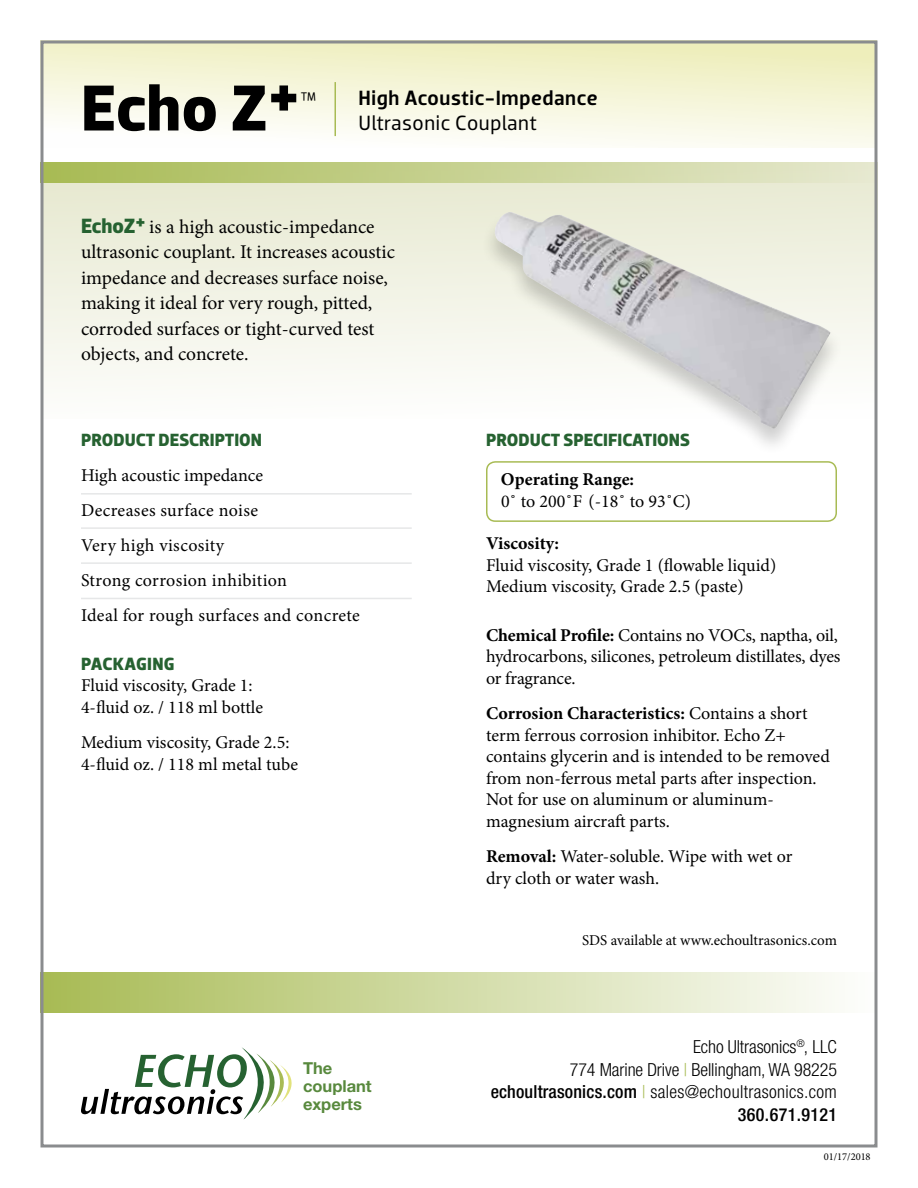
<style>
.page{position:relative;width:918px;height:1188px;background:#fff}
.page>*{position:absolute;margin:0;border:0;box-sizing:border-box;transform-origin:0 0}
.t1{font:700 66px "Dobra";color:#000}
.t2{font:24.45px "Dobra";color:#000}
.t3{font:500 21px "Dobra";letter-spacing:.03em;color:#000}
.t4{font:21px "Dobra";letter-spacing:.03em;color:#000}
.t5{font:19.5px/25.5px "Minion Pro";color:#000}
.t6{font:18px/21.6px "Minion Pro";color:#000}
.t7{font:300 condensed 18px/22.5px "Helvetica Neue";letter-spacing:-.005em;color:#000;text-align:right}
.t8{font:700 18px "Dobra";color:#266231}
.t9{font:700 18px "Minion Pro";color:#000}
.t10{font:700 16.5px/18px "Helvetica Neue";color:#58893d}
.t11{font:15px "Minion Pro";color:#000}
.t12{font:10.5px "Minion Pro";letter-spacing:-.005em;color:#000}
.s1{font-family:"Dobra";font-weight:700;font-size:21px;color:#266231}
.s2{font-weight:700}
.s3{color:#a8bb54}
.s4{font-weight:500}
</style>
<div class="page">
<div style="left:42px;top:162px;width:836px;height:256px;background:linear-gradient(to bottom,#e4e6cb,#fdfdfc)"></div>
<div style="left:40px;top:972px;width:838px;height:40px;background:linear-gradient(to right,#a8bb55,#fcfdfb)"></div>
<div style="left:40px;top:40px;width:838px;height:108px;background:linear-gradient(to bottom,#e6e6b8,#fffffc)"></div>
<div style="left:40px;top:162px;width:838px;height:20px;background:linear-gradient(to right,#a7ba54,#e5e7cf)"></div>
<svg style="left:81px;top:1047px;width:211px;height:73px"></svg>
<hr style="left:81px;top:527px;width:331px;height:2px;background:#e6e7e8">
<hr style="left:81px;top:562px;width:331px;height:2px;background:#e6e7e8">
<hr style="left:81px;top:598px;width:331px;height:1px;background:#e6e7e8">
<hr style="left:81px;top:493px;width:331px;height:2px;background:#e6e7e8">
<div style="left:486px;top:461px;width:351px;height:61px;border:2px solid #a8bb54;border-radius:9px"></div>
<hr style="left:334px;top:82px;width:2px;height:54px;background:#a8bb54">
<div style="left:480px;top:211px;width:364px;height:245px;background:#000;opacity:.2"></div>
<img style="left:495px;top:212px;width:336px;height:219px">
<h1 class="t1" style="left:81px;top:69px;width:220px">Echo Z+</h1>
<h2 class="t2" style="left:300px;top:86px;width:18px">™</h2>
<p class="t3" style="left:358px;top:85px;width:241px">High Acoustic-Impedance</p>
<p class="t4" style="left:358px;top:111px;width:180px">Ultrasonic Couplant</p>
<p class="t5" style="left:81px;top:214px;width:316px"><span class="s1">EchoZ</span><sup>+</sup> is a high acoustic-impedance ultrasonic couplant. It increases acoustic impedance and decreases surface noise, making it ideal for very rough, pitted, corroded surfaces or tight-curved test objects, and concrete.</p>
<p class="t8" style="left:81px;top:429px;width:183px">PRODUCT DESCRIPTION</p>
<p class="t6" style="left:81px;top:457px;width:280px;line-height:35.1px">High acoustic impedance<br>Decreases surface noise<br>Very high viscosity<br>Strong corrosion inhibition<br>Ideal for rough surfaces and concrete</p>
<p class="t8" style="left:81px;top:653px;width:95px">PACKAGING</p>
<p class="t6" style="left:81px;top:675px;width:184px">Fluid viscosity, Grade 1:<br>4-fluid oz. / 118 ml bottle</p>
<p class="t6" style="left:81px;top:731px;width:219px">Medium viscosity, Grade 2.5:<br>4-fluid oz. / 118 ml metal tube</p>
<p class="t10" style="left:303px;top:1059px;width:70px">The couplant experts</p>
<p class="t8" style="left:486px;top:429px;width:206px">PRODUCT SPECIFICATIONS</p>
<p class="t9" style="left:501px;top:467px;width:135px">Operating Range:</p>
<p class="t6" style="left:501px;top:491px;width:192px">0˚ to 200˚F (-18˚ to 93˚C)</p>
<p class="t9" style="left:486px;top:530px;width:75px">Viscosity:</p>
<p class="t6" style="left:486px;top:554px;width:292px">Fluid viscosity, Grade 1 (flowable liquid)<br>Medium viscosity, Grade 2.5 (paste)</p>
<p class="t6" style="left:486px;top:624px;width:356px"><span class="s2">Chemical Profile:</span> Contains no VOCs, naptha, oil, hydrocarbons, silicones, petroleum distillates, dyes or fragrance.</p>
<p class="t6" style="left:486px;top:703px;width:345px"><span class="s2">Corrosion Characteristics:</span> Contains a short term ferrous corrosion inhibitor. Echo Z+ contains glycerin and is intended to be removed from non-ferrous metal parts after inspection.<br>Not for use on aluminum or aluminum&shy;magnesium aircraft parts.</p>
<p class="t6" style="left:486px;top:846px;width:308px"><span class="s2">Removal:</span> Water-soluble. Wipe with wet or dry cloth or water wash.</p>
<p class="t11" style="left:582px;top:930px;width:256px">SDS available at www.echoultrasonics.com</p>
<p class="t7" style="left:491px;top:1036px;width:348px">Echo Ultrasonics<sup>®</sup>, LLC<br>774 Marine Drive <span class="s3">|</span> Bellingham, WA 98225 <span class="s4">echoultrasonics.com</span> <span class="s3">|</span> sales@echoultrasonics.com<br><span class="s4">360.671.9121</span></p>
<p class="t12" style="left:824px;top:1150px;width:48px">01/17/2018</p>
</div>
